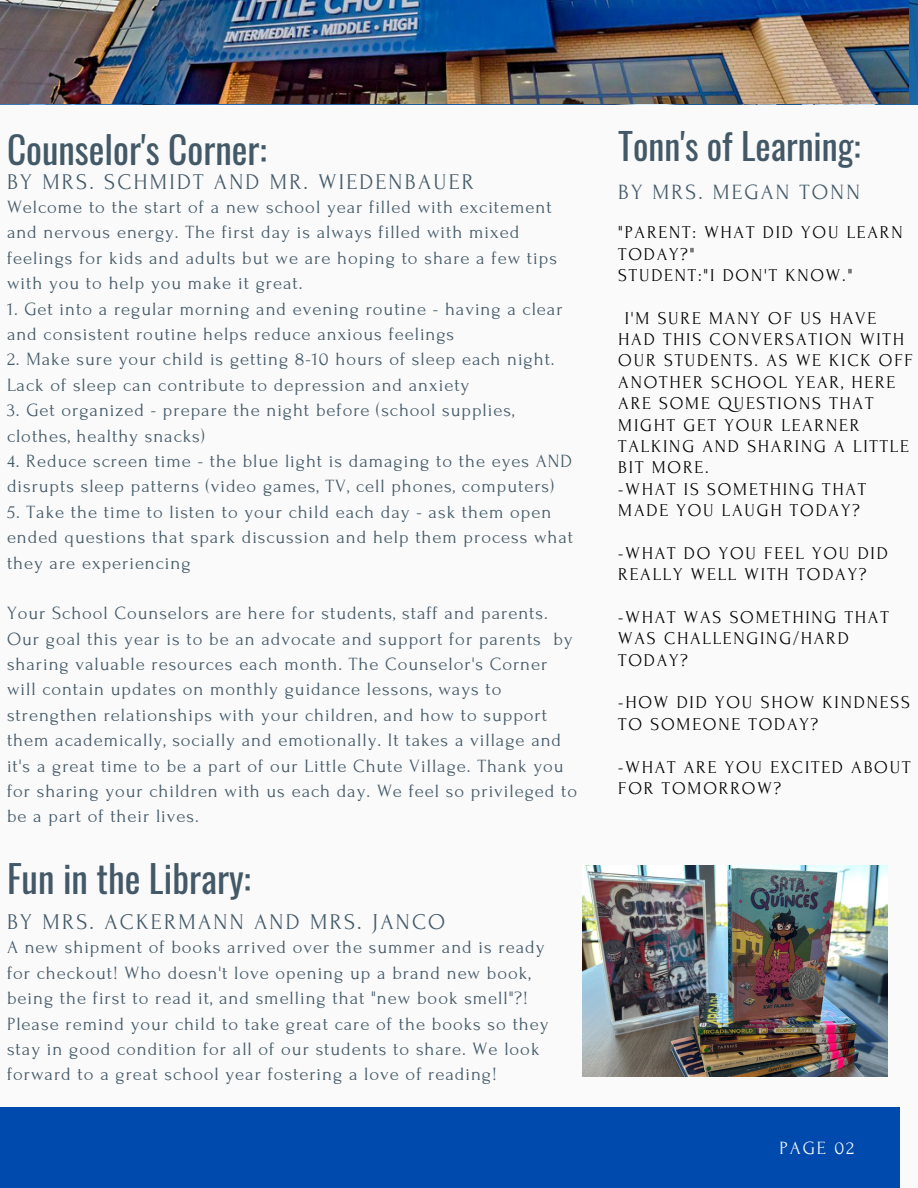
<style>
.page{position:relative;width:918px;height:1188px;background:#fafafa}
.page>*{position:absolute;margin:0;border:0;box-sizing:border-box;transform-origin:0 0}
.t1{font:37.35px "Oswald";color:#435967}
.t2{font:36.3px "Oswald";color:#435967}
.t3{font:22.35px "Forum";letter-spacing:.1em;color:#435967}
.t4{font:21.75px "Forum";letter-spacing:.1em;color:#435967}
.t5{font:18.75px/25.3px "Forum";letter-spacing:.05em;color:#435967}
.t6{font:18.6px/25.3px "Forum";letter-spacing:.05em;color:#435967}
.t7{font:18.6px "Forum";letter-spacing:.1em;color:#fafafa}
.t8{font:18px/21.3px "Forum";letter-spacing:.1em;color:#000}
</style>
<div class="page">
<div style="left:0;top:1107px;width:900px;height:81px;background:#004aad"></div>
<img style="left:583px;top:865px;width:304px;height:212px">
<img style="left:0;top:0;width:908px;height:104px">
<p class="t1" style="left:7px;top:120px;width:261px">Counselor's Corner:</p>
<p class="t3" style="left:7px;top:170px;width:468px">BY MRS. SCHMIDT AND MR. WIEDENBAUER</p>
<p class="t6" style="left:7px;top:195px;width:551px">Welcome to the start of a new school year filled with excitement and nervous energy. The first day is always filled with mixed feelings for kids and adults but we are hoping to share a few tips with you to help you make it great.</p>
<p class="t6" style="left:7px;top:296px;width:557px">1. Get into a regular morning and evening routine - having a clear and consistent routine helps reduce anxious feelings</p>
<p class="t6" style="left:7px;top:347px;width:549px">2. Make sure your child is getting 8-10 hours of sleep each night.<br>Lack of sleep can contribute to depression and anxiety</p>
<p class="t6" style="left:7px;top:398px;width:509px">3. Get organized - prepare the night before (school supplies, clothes, healthy snacks)</p>
<p class="t6" style="left:7px;top:449px;width:566px">4. Reduce screen time - the blue light is damaging to the eyes AND disrupts sleep patterns (video games, TV, cell phones, computers)</p>
<p class="t6" style="left:7px;top:499px;width:568px">5. Take the time to listen to your child each day - ask them open ended questions that spark discussion and help them process what they are experiencing</p>
<p class="t6" style="left:7px;top:601px;width:572px">Your School Counselors are here for students, staff and parents.<br>Our goal this year is to be an advocate and support for parents by sharing valuable resources each month. The Counselor's Corner will contain updates on monthly guidance lessons, ways to strengthen relationships with your children, and how to support them academically, socially and emotionally. It takes a village and it's a great time to be a part of our Little Chute Village. Thank you for sharing your children with us each day. We feel so privileged to be a part of their lives.</p>
<p class="t1" style="left:7px;top:849px;width:245px">Fun in the Library:</p>
<p class="t3" style="left:7px;top:910px;width:440px">BY MRS. ACKERMANN AND MRS. JANCO</p>
<p class="t5" style="left:7px;top:935px;width:543px">A new shipment of books arrived over the summer and is ready for checkout! Who doesn't love opening up a brand new book, being the first to read it, and smelling that "new book smell"?!<br>Please remind your child to take great care of the books so they stay in good condition for all of our students to share. We look forward to a great school year fostering a love of reading!</p>
<p class="t2" style="left:618px;top:118px;width:244px">Tonn's of Learning:</p>
<p class="t4" style="left:618px;top:180px;width:243px">BY MRS. MEGAN TONN</p>
<p class="t8" style="left:618px;top:222px;width:286px">"PARENT: WHAT DID YOU LEARN<br>TODAY?"</p>
<p class="t8" style="left:618px;top:265px;width:236px">STUDENT:"I DON'T KNOW."</p>
<p class="t8" style="left:618px;top:308px;width:296px;text-indent:6px">I'M SURE MANY OF US HAVE<br>HAD THIS CONVERSATION WITH<br>OUR STUDENTS. AS WE KICK OFF<br>ANOTHER SCHOOL YEAR, HERE<br>ARE SOME QUESTIONS THAT<br>MIGHT GET YOUR LEARNER<br>TALKING AND SHARING A LITTLE<br>BIT MORE.</p>
<p class="t8" style="left:618px;top:479px;width:249px">-WHAT IS SOMETHING THAT<br>MADE YOU LAUGH TODAY?</p>
<p class="t8" style="left:618px;top:543px;width:271px">-WHAT DO YOU FEEL YOU DID<br>REALLY WELL WITH TODAY?</p>
<p class="t8" style="left:618px;top:607px;width:272px">-WHAT WAS SOMETHING THAT<br>WAS CHALLENGING/HARD<br>TODAY?</p>
<p class="t8" style="left:618px;top:692px;width:293px">-HOW DID YOU SHOW KINDNESS<br>TO SOMEONE TODAY?</p>
<p class="t8" style="left:618px;top:756px;width:294px">-WHAT ARE YOU EXCITED ABOUT<br>FOR TOMORROW?</p>
<p class="t7" style="left:780px;top:1138px;width:76px">PAGE 02</p>
</div>
